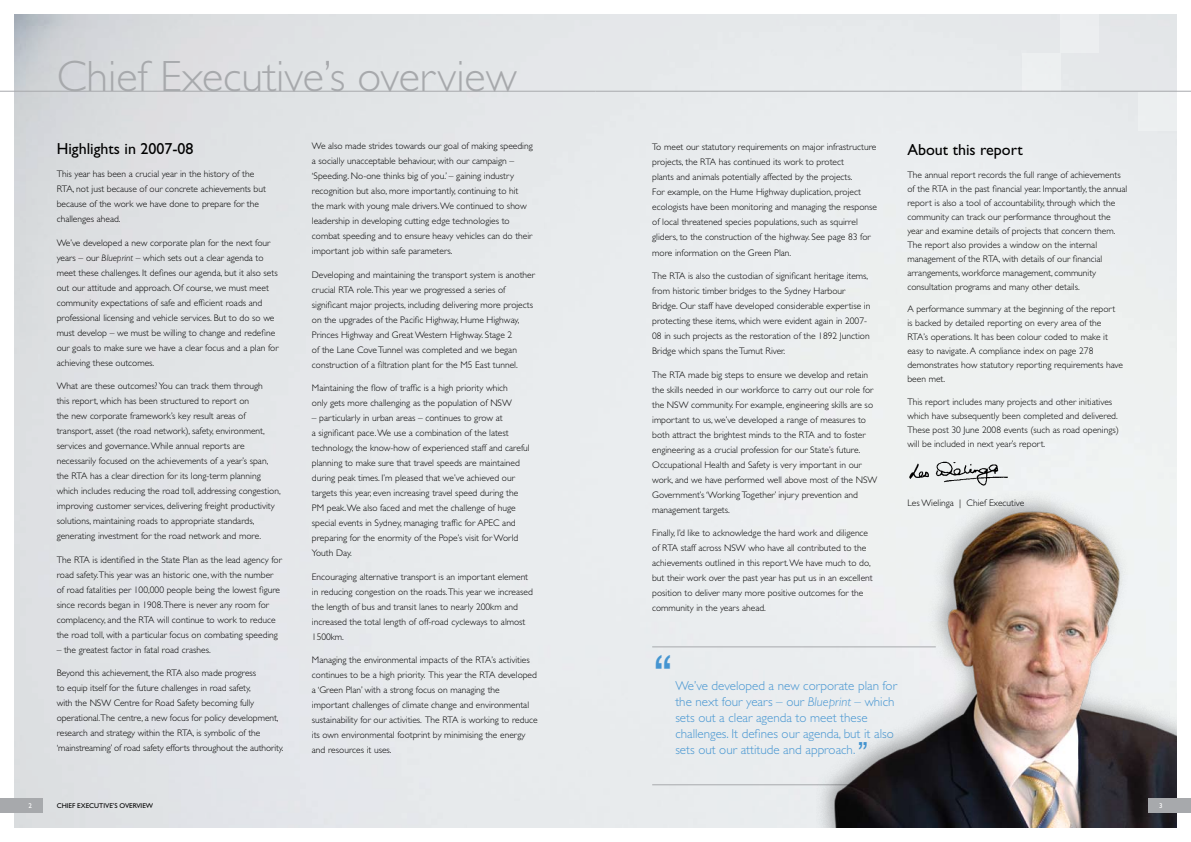
<style>
.page{position:relative;width:1191px;height:842px;background:#fff}
.page>*{position:absolute;margin:0;border:0;box-sizing:border-box;transform-origin:0 0}
.t1{font:300 44px "Gill Sans";color:#a7a9ac}
.t2{font:44px "Geneva";color:#4595d1}
.t3{font:16px "Gill Sans";color:#000}
.t4{font:300 13px/16px "Gill Sans";color:#4595d1}
.t5{font:300 9.5px/15px "Gill Sans";color:#000}
.t6{font:7px "Gill Sans";color:#000}
.t7{font:7px "Gill Sans";color:#fff}
.s1{font-style:italic}
.s2{font-family:"Geneva";font-weight:400;font-size:23.8px}
</style>
<div class="page">
<hr style="left:652px;top:646px;width:283px;height:1px;background:#a7a9ac">
<hr style="left:652px;top:784px;width:482px;height:1px;background:#a7a9ac">
<img style="left:907px;top:452px;width:114px;height:38px">
<div style="left:1138px;top:92px;width:38px;height:39px;background:#eceff0"></div>
<div style="left:1060px;top:14px;width:39px;height:39px;background:#eceef0"></div>
<div style="left:1021px;top:53px;width:39px;height:39px;background:#edeff0"></div>
<div style="left:816px;top:490px;width:360px;height:338px;background:#000;opacity:.3"></div>
<img style="left:834px;top:512px;width:342px;height:316px">
<div style="left:1148px;top:798px;width:43px;height:14px;background:#a7a9ac"></div>
<div style="left:0;top:798px;width:43px;height:14px;background:#a7a9ac"></div>
<hr style="left:0;top:91px;width:595px;height:1px;background:#a7a9ac">
<hr style="left:595px;top:91px;width:596px;height:1px;background:#a7a9ac">
<h1 class="t1" style="left:57px;top:51px;width:462px">Chief Executive’s overview</h1>
<h2 class="t3" style="left:57px;top:139px;width:138px">Highlights in 2007-08</h2>
<p class="t5" style="left:57px;top:167px;width:211px">This year has been a crucial year in the history of the RTA, not just because of our concrete achievements but because of the work we have done to prepare for the challenges ahead.</p>
<p class="t5" style="left:57px;top:235px;width:223px">We’ve developed a new corporate plan for the next four years – our <span class="s1">Blueprint</span> – which sets out a clear agenda to meet these challenges. It defines our agenda, but it also sets out our attitude and approach. Of course, we must meet community expectations of safe and efficient roads and professional licensing and vehicle services. But to do so we must develop – we must be willing to change and redefine our goals to make sure we have a clear focus and a plan for achieving these outcomes.</p>
<p class="t5" style="left:57px;top:379px;width:225px">What are these outcomes? You can track them through<br>this report, which has been structured to report on<br>the new corporate framework’s key result areas of transport, asset (the road network), safety, environment, services and governance. While annual reports are necessarily focused on the achievements of a year’s span, the RTA has a clear direction for its long-term planning which includes reducing the road toll, addressing congestion, improving customer services, delivering freight productivity solutions, maintaining roads to appropriate standards, generating investment for the road network and more.</p>
<p class="t5" style="left:57px;top:552px;width:227px">The RTA is identified in the State Plan as the lead agency for road safety.This year was an historic one, with the number of road fatalities per 100,000 people being the lowest figure since records began in 1908.There is never any room for complacency, and the RTA will continue to work to reduce the road toll, with a particular focus on combating speeding</p>
<p class="t5" style="left:57px;top:642px;width:156px">– the greatest factor in fatal road crashes.</p>
<p class="t5" style="left:57px;top:666px;width:228px">Beyond this achievement, the RTA also made progress<br>to equip itself for the future challenges in road safety,<br>with the NSW Centre for Road Safety becoming fully operational.The centre, a new focus for policy development, research and strategy within the RTA, is symbolic of the ‘mainstreaming’ of road safety efforts throughout the authority.</p>
<p class="t5" style="left:312px;top:138px;width:222px">We also made strides towards our goal of making speeding a socially unacceptable behaviour, with our campaign – ‘Speeding. No-one thinks big of you.’ – gaining industry recognition but also, more importantly, continuing to hit the mark with young male drivers. We continued to show leadership in developing cutting edge technologies to combat speeding and to ensure heavy vehicles can do their important job within safe parameters.</p>
<p class="t5" style="left:312px;top:267px;width:224px">Developing and maintaining the transport system is another crucial RTA role.This year we progressed a series of significant major projects, including delivering more projects on the upgrades of the Pacific Highway, Hume Highway, Princes Highway and Great Western Highway. Stage 2<br>of the Lane Cove Tunnel was completed and we began construction of a filtration plant for the M5 East tunnel.</p>
<p class="t5" style="left:312px;top:380px;width:201px">Maintaining the flow of traffic is a high priority which only gets more challenging as the population of NSW</p>
<p class="t5" style="left:312px;top:410px;width:219px">– particularly in urban areas – continues to grow at<br>a significant pace. We use a combination of the latest technology, the know-how of experienced staff and careful planning to make sure that travel speeds are maintained during peak times. I’m pleased that we’ve achieved our targets this year, even increasing travel speed during the PM peak. We also faced and met the challenge of huge special events in Sydney, managing traffic for APEC and preparing for the enormity of the Pope’s visit for World Youth Day.</p>
<p class="t5" style="left:312px;top:569px;width:222px">Encouraging alternative transport is an important element in reducing congestion on the roads.This year we increased the length of bus and transit lanes to nearly 200km and increased the total length of off-road cycleways to almost 1500km.</p>
<p class="t5" style="left:312px;top:652px;width:227px">Managing the environmental impacts of the RTA’s activities continues to be a high priority. This year the RTA developed a ‘Green Plan’ with a strong focus on managing the important challenges of climate change and environmental sustainability for our activities. The RTA is working to reduce its own environmental footprint by minimising the energy and resources it uses.</p>
<p class="t5" style="left:652px;top:140px;width:226px">To meet our statutory requirements on major infrastructure projects, the RTA has continued its work to protect<br>plants and animals potentially affected by the projects.<br>For example, on the Hume Highway duplication, project ecologists have been monitoring and managing the response of local threatened species populations, such as squirrel gliders, to the construction of the highway. See page 83 for more information on the Green Plan.</p>
<p class="t5" style="left:652px;top:268px;width:220px">The RTA is also the custodian of significant heritage items, from historic timber bridges to the Sydney Harbour Bridge. Our staff have developed considerable expertise in protecting these items, which were evident again in 2007- 08 in such projects as the restoration of the 1892 Junction Bridge which spans the Tumut River.</p>
<p class="t5" style="left:652px;top:367px;width:227px">The RTA made big steps to ensure we develop and retain the skills needed in our workforce to carry out our role for the NSW community. For example, engineering skills are so important to us, we’ve developed a range of measures to both attract the brightest minds to the RTA and to foster engineering as a crucial profession for our State’s future.<br>Occupational Health and Safety is very important in our work, and we have performed well above most of the NSW Government’s ‘Working Together’ injury prevention and management targets.</p>
<p class="t5" style="left:652px;top:525px;width:222px">Finally, I’d like to acknowledge the hard work and diligence of RTA staff across NSW who have all contributed to the achievements outlined in this report. We have much to do, but their work over the past year has put us in an excellent position to deliver many more positive outcomes for the community in the years ahead.</p>
<h2 class="t3" style="left:907px;top:141px;width:117px">About this report</h2>
<p class="t5" style="left:907px;top:167px;width:221px;line-height:14px">The annual report records the full range of achievements of the RTA in the past financial year. Importantly, the annual report is also a tool of accountability, through which the community can track our performance throughout the year and examine details of projects that concern them.<br>The report also provides a window on the internal management of the RTA, with details of our financial arrangements, workforce management, community consultation programs and many other details.</p>
<p class="t5" style="left:907px;top:302px;width:217px;line-height:14px">A performance summary at the beginning of the report<br>is backed by detailed reporting on every area of the RTA’s operations. It has been colour coded to make it easy to navigate. A compliance index on page 278 demonstrates how statutory reporting requirements have been met.</p>
<p class="t5" style="left:907px;top:395px;width:213px;line-height:14px">This report includes many projects and other initiatives which have subsequently been completed and delivered.<br>These post 30 June 2008 events (such as road openings) will be included in next year’s report.</p>
<p class="t5" style="left:907px;top:495px;width:118px">Les Wielinga | Chief Executive</p>
<h1 class="t2" style="left:652px;top:636px;width:23px">“</h1>
<h3 class="t4" style="left:675px;top:677px;width:223px">We’ve developed a new corporate plan for the next four years – our <span class="s1">Blueprint</span> – which sets out a clear agenda to meet these challenges. It defines our agenda, but it also sets out our attitude and approach. <span class="s2">”</span></h3>
<p class="t7" style="left:28px;top:801px;width:5px">2</p>
<p class="t6" style="left:57px;top:801px;width:98px">CHIEF EXECUTIVE’S OVERVIEW</p>
<p class="t7" style="left:1159px;top:801px;width:5px">3</p>
</div>
